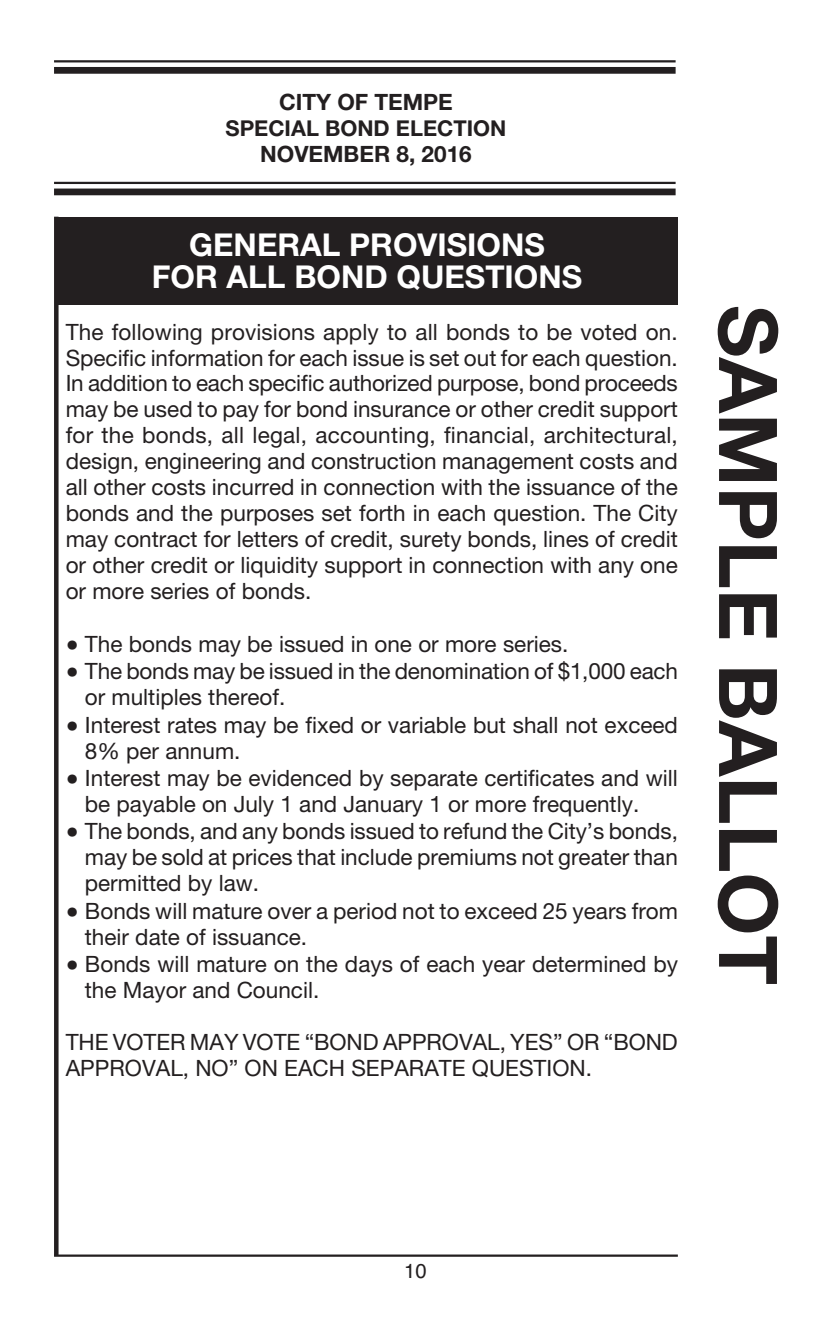
<style>
.page{position:relative;width:831px;height:1317px;background:#fff}
.page>*{position:absolute;margin:0;border:0;box-sizing:border-box;transform-origin:0 0}
.t1{font:700 81px "Helvetica Neue LT Std";color:#231f20}
.t2{font:700 31.5px/31.5px "Helvetica Neue LT Std";color:#fff;text-align:center}
.t3{font:22.5px/25.9px "Helvetica Neue LT Std";color:#231f20}
.t4{font:700 22.5px "Helvetica Neue LT Std";color:#231f20}
.t5{font:700 21.82px "Helvetica Neue LT Std";color:#231f20}
.t6{font:20.25px "Helvetica";color:#231f20}
.s1{font-family:"Lucida Grande"}
</style>
<div class="page">
<hr style="left:54px;top:60px;width:621px;height:2px;background:#231f20">
<div style="left:54px;top:67px;width:621px;height:7px;background:#231f20"></div>
<hr style="left:54px;top:182px;width:621px;height:2px;background:#231f20">
<div style="left:54px;top:188px;width:621px;height:7px;background:#231f20"></div>
<div style="left:54px;top:217px;width:5px;height:1038px;background:#231f20"></div>
<div style="left:56px;top:217px;width:621px;height:87px;background:#231f20"></div>
<hr style="left:54px;top:1254px;width:623px;height:2px;background:#231f20">
<p class="t4" style="left:279px;top:94px;width:175px">CITY OF TEMPE</p>
<p class="t5" style="left:225px;top:120px;width:282px">SPECIAL BOND ELECTION</p>
<p class="t4" style="left:260px;top:146px;width:213px">NOVEMBER 8, 2016</p>
<h2 class="t2" style="left:152px;top:232px;width:432px">GENERAL PROVISIONS<br>FOR ALL BOND QUESTIONS</h2>
<p class="t3" style="left:66px;top:321px;width:613px;text-align:justify">The following provisions apply to all bonds to be voted on.<br>Specific information for each issue is set out for each question.<br>In addition to each specific authorized purpose, bond proceeds may be used to pay for bond insurance or other credit support for the bonds, all legal, accounting, financial, architectural, design, engineering and construction management costs and all other costs incurred in connection with the issuance of the bonds and the purposes set forth in each question. The City may contract for letters of credit, surety bonds, lines of credit or other credit or liquidity support in connection with any one or more series of bonds.</p>
<p class="t3" style="left:66px;top:633px;width:504px"><span class="s1">●</span> The bonds may be issued in one or more series.</p>
<p class="t3" style="left:85px;top:660px;width:594px;text-indent:-19px"><span class="s1">●</span> The bonds may be issued in the denomination of $1,000 each or multiples thereof.</p>
<p class="t3" style="left:85px;top:714px;width:594px;text-indent:-19px"><span class="s1">●</span> Interest rates may be fixed or variable but shall not exceed<br>8% per annum.</p>
<p class="t3" style="left:85px;top:767px;width:594px;text-indent:-19px"><span class="s1">●</span> Interest may be evidenced by separate certificates and will be payable on July 1 and January 1 or more frequently.</p>
<p class="t3" style="left:85px;top:820px;width:594px;text-align:justify;text-indent:-19px"><span class="s1">●</span> The bonds, and any bonds issued to refund the City’s bonds, may be sold at prices that include premiums not greater than permitted by law.</p>
<p class="t3" style="left:85px;top:899px;width:594px;text-indent:-19px"><span class="s1">●</span> Bonds will mature over a period not to exceed 25 years from their date of issuance.</p>
<p class="t3" style="left:85px;top:953px;width:594px;text-indent:-19px"><span class="s1">●</span> Bonds will mature on the days of each year determined by the Mayor and Council.</p>
<p class="t3" style="left:66px;top:1030px;width:613px">THE VOTER MAY VOTE “BOND APPROVAL, YES” OR “BOND<br>APPROVAL, NO” ON EACH SEPARATE QUESTION.</p>
<h1 class="t1" style="left:776px;top:305px;width:681px;rotate:90deg">SAMPLE BALLOT</h1>
<p class="t6" style="left:404px;top:1259px;width:24px">10</p>
</div>
